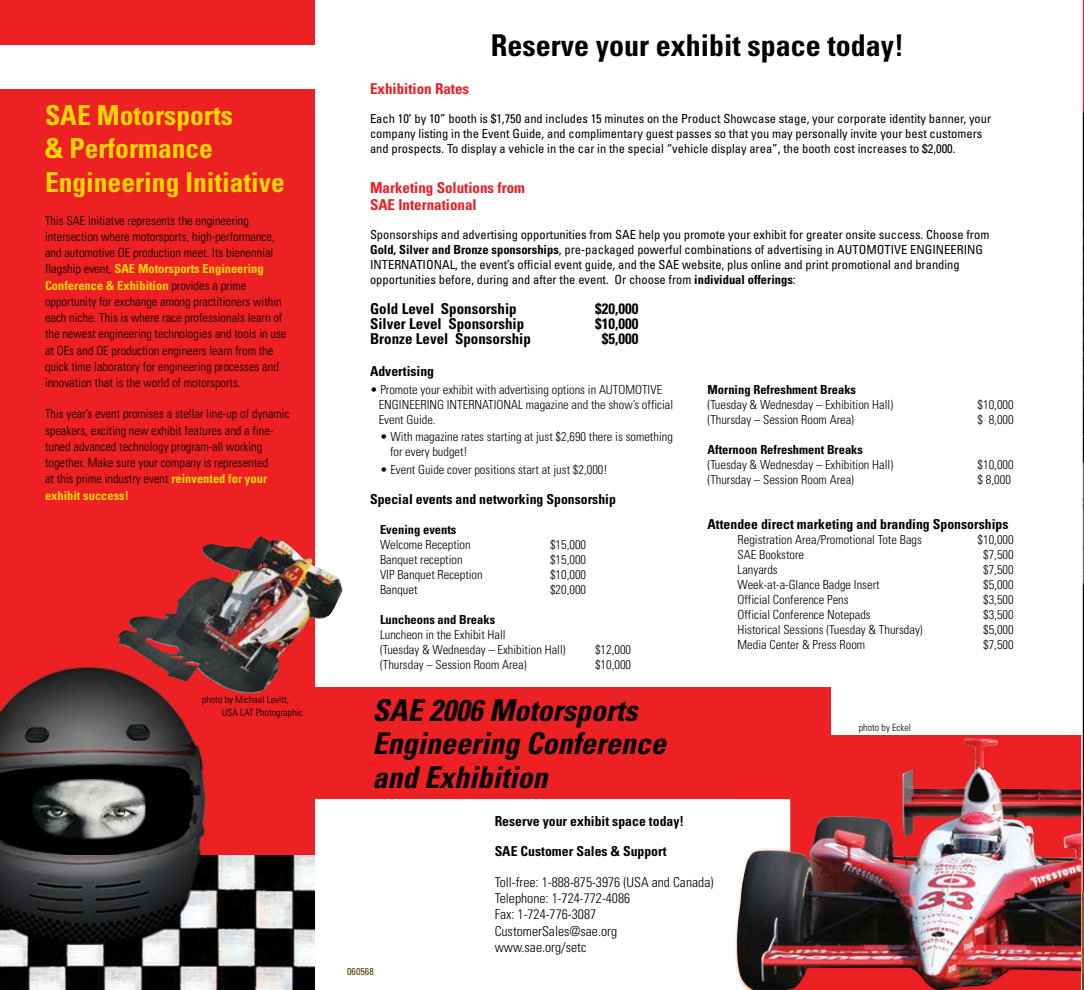
<style>
.page{position:relative;width:1084px;height:990px;background:#fff}
.page>*{position:absolute;margin:0;border:0;box-sizing:border-box;transform-origin:0 0}
.t1{font:italic 700 condensed 30px/33.8px "Univers";color:#000}
.t2{font:700 condensed 30px "Univers";color:#000}
.t3{font:700 condensed 27.5px/33.8px "Univers";color:#ffd600}
.t4{font:700 condensed 15px "Univers";color:#000}
.t5{font:700 condensed 15px/17.5px "Univers";color:#ed1c24}
.t6{font:700 condensed 13.75px/30px "Univers";color:#000}
.t7{font:300 condensed 13.75px/16.2px "Univers";color:#000}
.t8{font:300 condensed 12.5px/16.2px "Univers";color:#000}
.t9{font:condensed 12.5px/15px "Univers";color:#000}
.t10{font:700 condensed 12.5px "Univers";color:#000}
.t11{font:300 condensed 10px/12.5px "Univers";color:#000}
.t12{font:condensed 10px "Univers";color:#503e0b}
.s1{font-weight:700;color:#ffd600}
.s2{font-weight:700}
</style>
<div class="page">
<div style="left:0;top:688px;width:830px;height:111px;background:#ed2024"></div>
<svg style="left:1081px;top:0;width:3px;height:736px"></svg>
<div style="left:0;top:0;width:315px;height:990px;background:#ed2024"></div>
<div style="left:0;top:45px;width:340px;height:43px;background:#fff"></div>
<img style="left:118px;top:536px;width:225px;height:157px">
<img style="left:0;top:855px;width:315px;height:135px">
<img style="left:0;top:667px;width:206px;height:278px">
<img style="left:159px;top:667px;width:47px;height:14px">
<img style="left:1081px;top:736px;width:3px;height:254px">
<img style="left:735px;top:738px;width:345px;height:252px">
<h2 class="t3" style="left:45px;top:98px;width:241px">SAE Motorsports<br>&amp; Performance<br>Engineering Initiative</h2>
<p class="t8" style="left:45px;top:212px;width:243px">This SAE Initiatve represents the engineering intersection where motorsports, high-performance, and automotive OE production meet. Its bienennial flagship event, <span class="s1">SAE Motorsports Engineering Conference &amp; Exhibition</span> provides a prime opportunity for exchange among practitioners within each niche. This is where race professionals learn of the newest engineering technologies and tools in use at OEs and OE production engineers learn from the quick time laboratory for engineering processes and innovation that is the world of motorsports.</p>
<p class="t8" style="left:45px;top:406px;width:246px">This year’s event promises a stellar line-up of dynamic speakers, exciting new exhibit features and a fine&shy;tuned advanced technology program-all working together. Make sure your company is represented<br>at this prime industry event <span class="s1">reinvented for your exhibit success!</span></p>
<p class="t11" style="left:222px;top:693px;width:82px;text-indent:-20px">photo by Michael Levitt,<br>USA LAT Photographic</p>
<h1 class="t2" style="left:491px;top:27px;width:415px">Reserve your exhibit space today!</h1>
<p class="t5" style="left:370px;top:80px;width:101px">Exhibition Rates</p>
<p class="t9" style="left:370px;top:111px;width:623px">Each 10’ by 10” booth is $1,750 and includes 15 minutes on the Product Showcase stage, your corporate identity banner, your company listing in the Event Guide, and complimentary guest passes so that you may personally invite your best customers and prospects. To display a vehicle in the car in the special “vehicle display area”, the booth cost increases to $2,000.</p>
<p class="t5" style="left:370px;top:179px;width:156px">Marketing Solutions from<br>SAE International</p>
<p class="t9" style="left:370px;top:227px;width:621px">Sponsorships and advertising opportunities from SAE help you promote your exhibit for greater onsite success. Choose from <span class="s2">Gold, Silver and Bronze sponsorships</span>, pre-packaged powerful combinations of advertising in AUTOMOTIVE ENGINEERING INTERNATIONAL, the event’s official event guide, and the SAE website, plus online and print promotional and branding opportunities before, during and after the event. Or choose from <span class="s2">individual offerings</span>:</p>
<p class="t4" style="left:370px;top:300px;width:148px">Gold Level Sponsorship</p>
<p class="t4" style="left:595px;top:300px;width:45px">$20,000</p>
<p class="t4" style="left:370px;top:315px;width:156px">Silver Level Sponsorship</p>
<p class="t4" style="left:595px;top:315px;width:45px">$10,000</p>
<p class="t4" style="left:370px;top:330px;width:162px">Bronze Level Sponsorship</p>
<p class="t4" style="left:602px;top:330px;width:38px">$5,000</p>
<p class="t6" style="left:370px;top:356px;width:66px">Advertising</p>
<p class="t8" style="left:379px;top:382px;width:296px;line-height:15px;text-indent:-9px">• Promote your exhibit with advertising options in AUTOMOTIVE<br>ENGINEERING INTERNATIONAL magazine and the show’s official<br>Event Guide.</p>
<p class="t8" style="left:390px;top:429px;width:284px;line-height:15px;text-indent:-10px">• With magazine rates starting at just $2,690 there is something for every budget!</p>
<p class="t8" style="left:380px;top:461px;width:229px">• Event Guide cover positions start at just $2,000!</p>
<p class="t6" style="left:370px;top:484px;width:247px">Special events and networking Sponsorship</p>
<p class="t10" style="left:380px;top:522px;width:78px">Evening events</p>
<p class="t8" style="left:380px;top:536px;width:92px">Welcome Reception</p>
<p class="t8" style="left:550px;top:536px;width:38px">$15,000</p>
<p class="t8" style="left:380px;top:551px;width:84px">Banquet reception</p>
<p class="t8" style="left:550px;top:551px;width:38px">$15,000</p>
<p class="t8" style="left:380px;top:566px;width:104px">VIP Banquet Reception</p>
<p class="t8" style="left:550px;top:566px;width:38px">$10,000</p>
<p class="t8" style="left:380px;top:581px;width:39px">Banquet</p>
<p class="t8" style="left:550px;top:581px;width:38px">$20,000</p>
<p class="t10" style="left:380px;top:612px;width:117px">Luncheons and Breaks</p>
<p class="t8" style="left:380px;top:627px;width:187px;line-height:15px">Luncheon in the Exhibit Hall<br>(Tuesday &amp; Wednesday – Exhibition Hall)</p>
<p class="t10" style="left:708px;top:382px;width:150px">Morning Refreshment Breaks</p>
<p class="t8" style="left:708px;top:396px;width:187px">(Tuesday &amp; Wednesday – Exhibition Hall)</p>
<p class="t8" style="left:978px;top:396px;width:38px">$10,000</p>
<p class="t8" style="left:708px;top:411px;width:148px">(Thursday – Session Room Area)</p>
<p class="t8" style="left:978px;top:411px;width:38px">$ 8,000</p>
<p class="t10" style="left:708px;top:442px;width:157px">Afternoon Refreshment Breaks</p>
<p class="t8" style="left:708px;top:456px;width:187px">(Tuesday &amp; Wednesday – Exhibition Hall)</p>
<p class="t8" style="left:978px;top:456px;width:38px">$10,000</p>
<p class="t8" style="left:708px;top:471px;width:148px">(Thursday – Session Room Area)</p>
<p class="t8" style="left:978px;top:471px;width:35px">$ 8,000</p>
<p class="t6" style="left:708px;top:509px;width:302px">Attendee direct marketing and branding Sponsorships</p>
<p class="t8" style="left:738px;top:531px;width:186px">Registration Area/Promotional Tote Bags</p>
<p class="t8" style="left:978px;top:531px;width:38px">$10,000</p>
<p class="t8" style="left:738px;top:546px;width:68px">SAE Bookstore</p>
<p class="t8" style="left:983px;top:546px;width:32px">$7,500</p>
<p class="t8" style="left:738px;top:561px;width:42px">Lanyards</p>
<p class="t8" style="left:983px;top:561px;width:32px">$7,500</p>
<p class="t8" style="left:738px;top:576px;width:144px">Week-at-a-Glance Badge Insert</p>
<p class="t8" style="left:983px;top:576px;width:32px">$5,000</p>
<p class="t8" style="left:738px;top:591px;width:113px">Official Conference Pens</p>
<p class="t8" style="left:983px;top:591px;width:32px">$3,500</p>
<p class="t8" style="left:738px;top:606px;width:135px">Official Conference Notepads</p>
<p class="t8" style="left:983px;top:606px;width:32px">$3,500</p>
<p class="t8" style="left:738px;top:621px;width:187px">Historical Sessions (Tuesday &amp; Thursday)</p>
<p class="t8" style="left:983px;top:621px;width:32px">$5,000</p>
<p class="t8" style="left:738px;top:636px;width:129px">Media Center &amp; Press Room</p>
<p class="t8" style="left:983px;top:636px;width:32px">$7,500</p>
<p class="t8" style="left:595px;top:641px;width:38px">$12,000</p>
<p class="t8" style="left:380px;top:656px;width:148px">(Thursday – Session Room Area)</p>
<p class="t8" style="left:595px;top:656px;width:38px">$10,000</p>
<h1 class="t1" style="left:372px;top:693px;width:295px">SAE 2006 Motorsports<br>Engineering Conference and Exhibition</h1>
<p class="t6" style="left:495px;top:806px;width:191px">Reserve your exhibit space today!<br>SAE Customer Sales &amp; Support</p>
<p class="t7" style="left:495px;top:874px;width:220px">Toll-free: 1-888-875-3976 (USA and Canada)<br>Telephone: 1-724-772-4086<br>Fax: 1-724-776-3087<br>CustomerSales@sae.org<br>www.sae.org/setc</p>
<p class="t12" style="left:347px;top:965px;width:28px">060568</p>
<p class="t11" style="left:859px;top:721px;width:54px">photo by Eckel</p>
</div>
